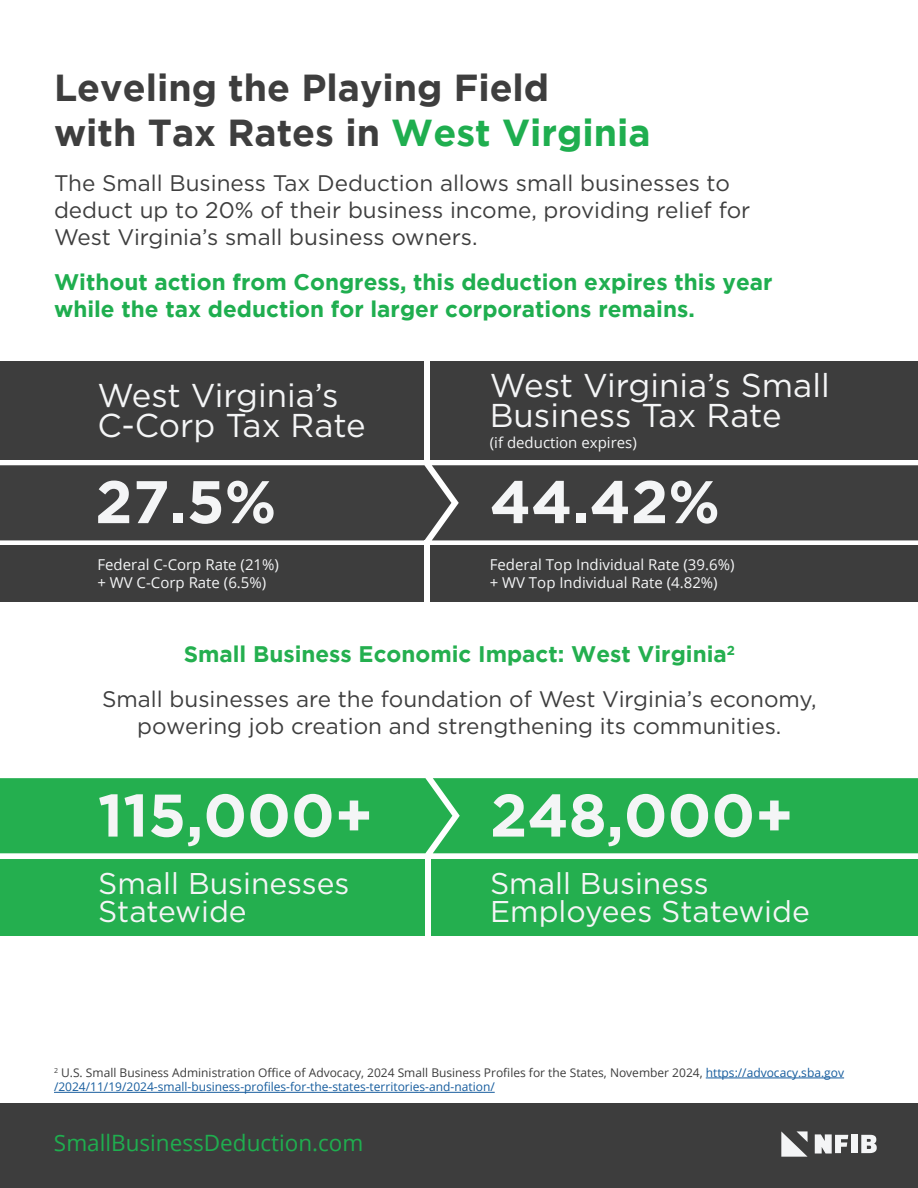
<style>
.page{position:relative;width:918px;height:1188px;background:#fff}
.page>*{position:absolute;margin:0;border:0;box-sizing:border-box;transform-origin:0 0}
.t1{font:700 60px "Gotham";color:#f4f5f6}
.t2{font:700 37.5px "Gotham";color:#3e3e3e}
.t3{font:33px/30px "Gotham";color:#f4f5f6}
.t4{font:30px/28.5px "Gotham";color:#f4f5f6}
.t5{font:22.5px/27px "Gotham";color:#3e3e3e}
.t6{font:700 22.5px "Gotham";color:#1fae4f}
.t7{font:700 22.5px "Gotham";color:#24af4f}
.t8{font:22.5px "Open Sans";color:#1fae4f}
.t9{font:15px "Open Sans";color:#f4f5f6}
.t10{font:12px/14.4px "Open Sans";color:#175d9e}
.s1{color:#1fae4f}
.s2{color:#3d3d3d}
</style>
<div class="page">
<div style="left:0;top:465px;width:918px;height:75px;background:#3e3e3e"></div>
<div style="left:0;top:778px;width:918px;height:75px;background:#24af4f"></div>
<div style="left:0;top:859px;width:918px;height:77px;background:#24af4f"></div>
<div style="left:0;top:362px;width:918px;height:98px;background:#3d3d3d"></div>
<div style="left:0;top:546px;width:918px;height:56px;background:#3d3d3d"></div>
<div style="left:0;top:1103px;width:918px;height:85px;background:#3d3d3d"></div>
<svg style="left:781px;top:1131px;width:27px;height:26px"></svg>
<svg style="left:814px;top:1134px;width:34px;height:20px"></svg>
<div style="left:851px;top:1135px;width:6px;height:18px;background:#f4f5f6"></div>
<svg style="left:861px;top:1135px;width:16px;height:18px"></svg>
<div style="left:424px;top:362px;width:6px;height:103px;background:#fff"></div>
<div style="left:424px;top:540px;width:6px;height:65px;background:#fff"></div>
<div style="left:425px;top:856px;width:6px;height:103px;background:#fff"></div>
<hr style="left:706px;top:1078px;width:138px;height:1px;background:#175d9e">
<hr style="left:54px;top:1092px;width:441px;height:1px;background:#175d9e">
<p class="t2" style="left:54px;top:66px;width:497px">Leveling the Playing Field</p>
<p class="t2" style="left:54px;top:111px;width:598px">with Tax Rates in <span class="s1">West Virginia</span></p>
<p class="t5" style="left:54px;top:169px;width:698px">The Small Business Tax Deduction allows small businesses to deduct up to 20% of their business income, providing relief for<br>West Virginia’s small business owners.</p>
<p class="t6" style="left:54px;top:269px;width:720px">Without action from Congress, this deduction expires this year</p>
<p class="t6" style="left:54px;top:296px;width:642px">while the tax deduction for larger corporations remains.</p>
<p class="t3" style="left:97px;top:379px;width:270px">West Virginia’s<br>C-Corp Tax Rate</p>
<p class="t3" style="left:490px;top:369px;width:341px">West Virginia’s Small<br>Business Tax Rate</p>
<p class="t1" style="left:95px;top:467px;width:183px">27.5%</p>
<p class="t1" style="left:490px;top:467px;width:232px">44.42%</p>
<p class="t9" style="left:490px;top:433px;width:149px">(if deduction expires)</p>
<p class="t9" style="left:97px;top:555px;width:183px">Federal C-Corp Rate (21%)</p>
<p class="t9" style="left:97px;top:573px;width:170px">+ WV C-Corp Rate (6.5%)</p>
<p class="t9" style="left:490px;top:555px;width:246px">Federal Top Individual Rate (39.6%)</p>
<p class="t9" style="left:490px;top:573px;width:229px">+ WV Top Individual Rate (4.82%)</p>
<p class="t7" style="left:184px;top:641px;width:553px">Small Business Economic Impact: West Virginia<sup>2</sup></p>
<p class="t5" style="left:102px;top:685px;width:716px">Small businesses are the foundation of West Virginia’s economy,</p>
<p class="t5" style="left:137px;top:712px;width:646px">powering job creation and strengthening its communities.</p>
<p class="t1" style="left:98px;top:781px;width:277px">115,000+</p>
<p class="t1" style="left:490px;top:781px;width:305px">248,000+</p>
<p class="t4" style="left:98px;top:868px;width:253px">Small Businesses<br>Statewide</p>
<p class="t4" style="left:490px;top:868px;width:321px">Small Business<br>Employees Statewide</p>
<p class="t10" style="left:54px;top:1065px;width:792px"><sup>2</sup> <span class="s2">U.S. Small Business Administration Office of Advocacy, 2024 Small Business Profiles for the States, November 2024,</span> https://advocacy.sba.gov /2024/11/19/2024-small-business-profiles-for-the-states-territories-and-nation/</p>
<p class="t8" style="left:54px;top:1128px;width:311px">SmallBusinessDeduction.com</p>
</div>
